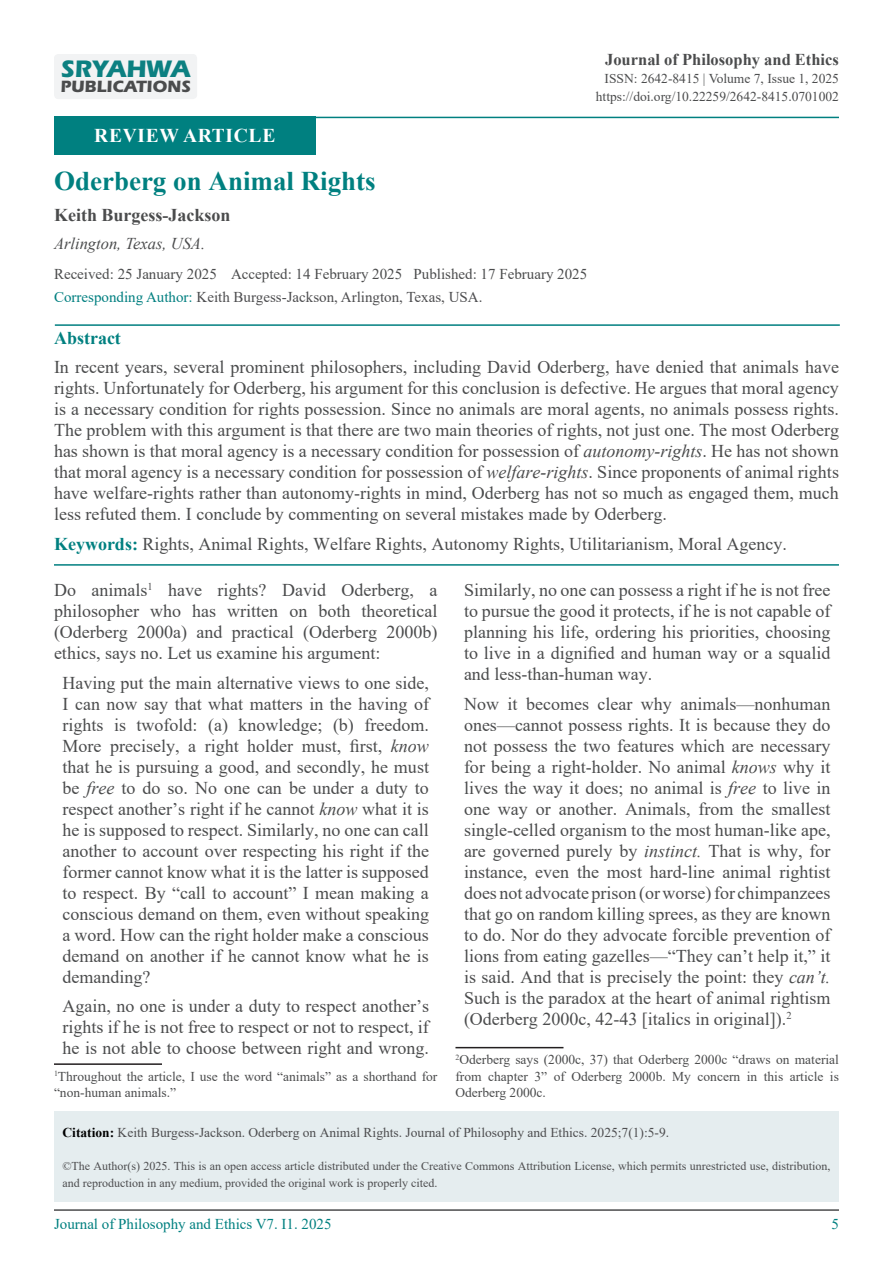
<style>
.page{position:relative;width:893px;height:1263px;background:#fff}
.page>*{position:absolute;margin:0;border:0;box-sizing:border-box;transform-origin:0 0}
.t1{font:700 27px "Times New Roman";color:#008080}
.t2{font:700 24.75px "ITC Eras Std";color:#0c8081}
.t3{font:700 19.5px "Times New Roman";letter-spacing:.035em;color:#fff}
.t4{font:18px/21px "Times New Roman";color:#4b4c4d;text-align:justify}
.t5{font:700 18px "Times New Roman";color:#4b4c4d}
.t6{font:700 18px "Times New Roman";color:#008080}
.t7{font:700 16.95px "ITC Eras Std";color:#4b4c4d}
.t8{font:700 16.5px "Times New Roman";color:#4b4c4d}
.Normal__Web{font:italic 16.5px "Times New Roman";color:#4b4c4d}
.t9{font:15px "Times New Roman";color:#4b4c4d}
.t10{font:15px "Times New Roman";color:#4d4d4f}
.t11{font:15px "Times New Roman";color:#008080}
.t12{font:13.5px/16.5px "Times New Roman";color:#4b4c4d}
.t13{font:13.5px "Times New Roman";color:#4d4d4f}
.t14{font:12px/16.5px "Times New Roman";color:#4d4d4f}
.s1{color:#007f80}
.s2{font-style:italic}
.s3{font-weight:700;color:#008080}
.s4{font-weight:700;color:#000}
</style>
<div class="page">
<hr style="left:54px;top:1209px;width:785px;height:2px;background:#4b4c4d">
<hr style="left:54px;top:1063px;width:108px;height:2px;background:#231f20">
<hr style="left:455px;top:1047px;width:108px;height:1px;background:#231f20">
<div style="left:54px;top:54px;width:143px;height:45px;background:#f2f3f4;border-radius:4px"></div>
<hr style="left:54px;top:117px;width:785px;height:1px;background:#008080">
<div style="left:54px;top:117px;width:262px;height:38px;background:#008080"></div>
<hr style="left:55px;top:324px;width:785px;height:2px;background:#007f80">
<hr style="left:54px;top:564px;width:785px;height:2px;background:#007f80">
<div style="left:54px;top:1111px;width:785px;height:91px;background:#e5edef"></div>
<p class="t2" style="left:60px;top:55px;width:131px">SRYAHWA</p>
<p class="t7" style="left:60px;top:77px;width:132px">PUBLICATIONS</p>
<p class="t8" style="left:605px;top:48px;width:235px">Journal of Philosophy and Ethics</p>
<p class="t12" style="left:605px;top:70px;width:236px">ISSN: 2642-8415 | Volume 7, Issue 1, 2025</p>
<p class="t12" style="left:596px;top:88px;width:245px">https://doi.org/10.22259/2642-8415.0701002</p>
<p class="t3" style="left:94px;top:122px;width:178px">Review Article</p>
<p class="t1" style="left:54px;top:162px;width:323px">Oderberg on Animal Rights</p>
<p class="t5" style="left:54px;top:202px;width:178px">Keith Burgess-Jackson</p>
<p class="Normal__Web" style="left:54px;top:232px;width:153px">Arlington, Texas, USA.</p>
<p class="t9" style="left:54px;top:264px;width:535px">Received: 25 January 2025 Accepted: 14 February 2025 Published: 17 February 2025</p>
<p class="t10" style="left:54px;top:287px;width:430px"><span class="s1">Corresponding Author:</span> Keith Burgess-Jackson, Arlington, Texas, USA.</p>
<p class="t6" style="left:54px;top:325px;width:68px">Abstract</p>
<p class="t4" style="left:54px;top:356px;width:786px">In recent years, several prominent philosophers, including David Oderberg, have denied that animals have rights. Unfortunately for Oderberg, his argument for this conclusion is defective. He argues that moral agency is a necessary condition for rights possession. Since no animals are moral agents, no animals possess rights.<br>The problem with this argument is that there are two main theories of rights, not just one. The most Oderberg has shown is that moral agency is a necessary condition for possession of <span class="s2">autonomy-rights</span>. He has not shown that moral agency is a necessary condition for possession of <span class="s2">welfare-rights</span>. Since proponents of animal rights have welfare-rights rather than autonomy-rights in mind, Oderberg has not so much as engaged them, much less refuted them. I conclude by commenting on several mistakes made by Oderberg.</p>
<p class="t4" style="left:54px;top:533px;width:734px"><span class="s3">Keywords:</span> Rights, Animal Rights, Welfare Rights, Autonomy Rights, Utilitarianism, Moral Agency.</p>
<p class="t4" style="left:54px;top:579px;width:385px">Do animals<sup>1</sup> have rights? David Oderberg, a philosopher who has written on both theoretical (Oderberg 2000a) and practical (Oderberg 2000b) ethics, says no. Let us examine his argument:</p>
<p class="t4" style="left:63px;top:672px;width:368px">Having put the main alternative views to one side, I can now say that what matters in the having of rights is twofold: (a) knowledge; (b) freedom.<br>More precisely, a right holder must, first, <span class="s2">know </span>that he is pursuing a good, and secondly, he must be <span class="s2">free</span> to do so. No one can be under a duty to respect another’s right if he cannot <span class="s2">know</span> what it is he is supposed to respect. Similarly, no one can call another to account over respecting his right if the former cannot know what it is the latter is supposed to respect. By “call to account” I mean making a conscious demand on them, even without speaking a word. How can the right holder make a conscious demand on another if he cannot know what he is demanding?</p>
<p class="t4" style="left:63px;top:995px;width:368px">Again, no one is under a duty to respect another’s rights if he is not free to respect or not to respect, if he is not able to choose between right and wrong.</p>
<p class="t12" style="left:54px;top:1067px;width:385px"><sup>1</sup>Throughout the article, I use the word “animals” as a shorthand for “non-human animals.”</p>
<p class="t4" style="left:464px;top:579px;width:368px">Similarly, no one can possess a right if he is not free to pursue the good it protects, if he is not capable of planning his life, ordering his priorities, choosing to live in a dignified and human way or a squalid and less-than-human way.</p>
<p class="t4" style="left:464px;top:693px;width:368px">Now it becomes clear why animals—nonhuman ones—cannot possess rights. It is because they do not possess the two features which are necessary for being a right-holder. No animal <span class="s2">knows</span> why it lives the way it does; no animal is <span class="s2">free</span> to live in one way or another. Animals, from the smallest single-celled organism to the most human-like ape, are governed purely by <span class="s2">instinct.</span> That is why, for instance, even the most hard-line animal rightist does not advocate prison (or worse) for chimpanzees that go on random killing sprees, as they are known to do. Nor do they advocate forcible prevention of lions from eating gazelles—“They can’t help it,” it is said. And that is precisely the point: they <span class="s2">can’t.<br></span>Such is the paradox at the heart of animal rightism (Oderberg 2000c, 42-43 [italics in original]).<sup>2</sup></p>
<p class="t12" style="left:455px;top:1051px;width:385px;text-align:justify"><sup>2</sup>Oderberg says (2000c, 37) that Oderberg 2000c “draws on material from chapter 3” of Oderberg 2000b. My concern in this article is Oderberg 2000c.</p>
<p class="t13" style="left:63px;top:1123px;width:608px"><span class="s4">Citation:</span> Keith Burgess-Jackson. Oderberg on Animal Rights. Journal of Philosophy and Ethics. 2025;7(1):5-9.</p>
<p class="t14" style="left:63px;top:1158px;width:769px">©The Author(s) 2025. This is an open access article distributed under the Creative Commons Attribution License, which permits unrestricted use, distribution, and reproduction in any medium, provided the original work is properly cited.</p>
<p class="t11" style="left:54px;top:1213px;width:279px">Journal of Philosophy and Ethics V7. I1. 2025</p>
<p class="t11" style="left:831px;top:1213px;width:9px">5</p>
</div>
